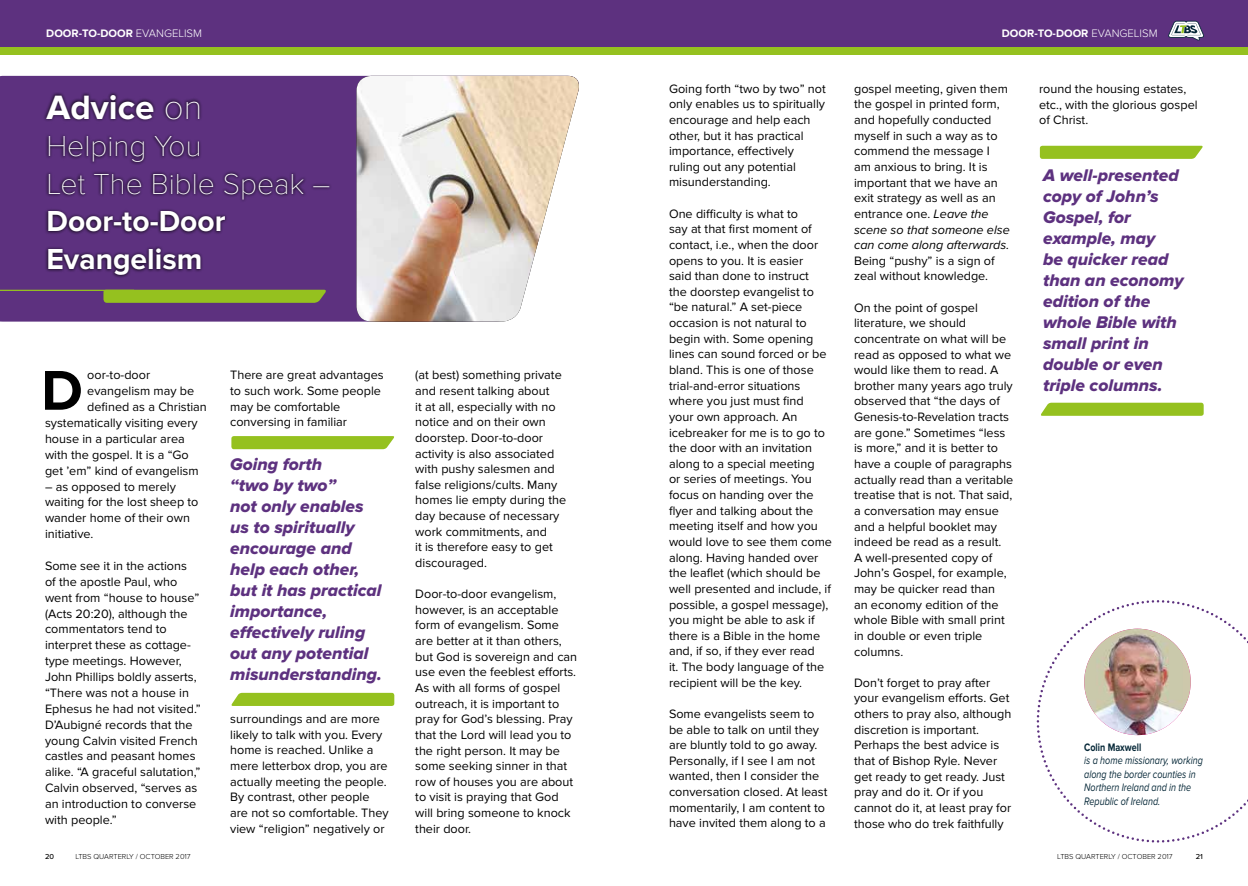
<style>
.page{position:relative;width:1248px;height:886px;background:#fff}
.page>*{position:absolute;margin:0;border:0;box-sizing:border-box;transform-origin:0 0}
.t1{font:700 58px "Proxima Nova";color:#000}
.t2{font:700 35px "Proxima Nova";color:#fff}
.t3{font:100 30px/37.5px "Proxima Nova T";color:#fff}
.t4{font:700 30px/37.5px "Proxima Nova";color:#fff}
.t5{font:17.5px/21px "Proxima Nova Extrabld It";color:#5d317f}
.t6{font:12.62px/15.6px "Proxima Nova";color:#000}
.t7{font:italic 11.25px/13.5px "Proxima Nova";color:#062838;scale:.8 1}
.t8{font:700 11.25px "Proxima Nova";color:#fff}
.t9{font:700 11.25px "Proxima Nova";color:#062838;scale:.8 1}
.t10{font:300 7.5px "Proxima Nova";color:#000}
.t11{font:500 7.5px "Proxima Nova";color:#000}
.s1{font-weight:300}
.s2{font-family:"Proxima Nova T";font-weight:100}
.s3{font-style:italic}
</style>
<div class="page">
<div style="left:0;top:76px;width:356px;height:246px;background:#5d317f"></div>
<img style="left:356px;top:76px;width:223px;height:246px">
<div style="left:0;top:46px;width:1247px;height:8px;background:#95c11f"></div>
<svg style="left:1036px;top:600px;width:212px;height:243px"></svg>
<svg style="left:231px;top:436px;width:164px;height:13px;background:#98c327"></svg>
<div style="left:231px;top:693px;width:163px;height:13px;background:#95c11f"></div>
<img style="left:1084px;top:629px;width:106px;height:106px;border-radius:53px">
<div style="left:0;top:0;width:1247px;height:46px;background:#5d317f"></div>
<svg style="left:1039px;top:146px;width:164px;height:13px;background:#99c328"></svg>
<svg style="left:1041px;top:403px;width:162px;height:13px;background:#98c326"></svg>
<svg style="left:1168px;top:21px;width:35px;height:20px"></svg>
<div style="left:43px;top:91px;width:290px;height:187px;background:#000;opacity:.75"></div>
<svg style="left:103px;top:290px;width:224px;height:13px;background:#92bb22"></svg>
<hr style="left:0;top:290px;width:134px;height:1px;background:#95c11f">
<p class="t8" style="left:46px;top:27px;width:157px">DOOR-TO-DOOR <span class="s1">EVANGELISM</span></p>
<p class="t8" style="left:1001px;top:27px;width:157px">DOOR-TO-DOOR <span class="s1">EVANGELISM</span></p>
<h2 class="t2" style="left:46px;top:87px;width:157px">Advice <span class="s2">on</span></h2>
<h3 class="t3" style="left:46px;top:128px;width:285px">Helping You<br>Let The Bible Speak –</h3>
<h3 class="t4" style="left:46px;top:204px;width:180px">Door-to-Door<br>Evangelism</h3>
<h1 class="t1" style="left:41px;top:357px;width:43px">D</h1>
<p class="t6" style="left:87px;top:368px;width:64px">oor-to-door</p>
<p class="t6" style="left:87px;top:384px;width:108px">evangelism may be</p>
<p class="t6" style="left:87px;top:400px;width:121px">defined as a Christian</p>
<p class="t6" style="left:45px;top:415px;width:154px">systematically visiting every</p>
<p class="t6" style="left:45px;top:431px;width:141px">house in a particular area</p>
<p class="t6" style="left:45px;top:447px;width:145px">with the gospel. It is a “Go</p>
<p class="t6" style="left:45px;top:463px;width:155px">get ’em” kind of evangelism</p>
<p class="t6" style="left:45px;top:479px;width:155px">– as opposed to merely waiting for the lost sheep to wander home of their own initiative.</p>
<p class="t6" style="left:45px;top:558px;width:157px">Some see it in the actions of the apostle Paul, who went from “house to house” (Acts 20:20), although the commentators tend to interpret these as cottage&shy;type meetings. However,<br>John Phillips boldly asserts, “There was not a house in<br>Ephesus he had not visited.”<br>D’Aubigné records that the young Calvin visited French castles and peasant homes alike. “A graceful salutation,”<br>Calvin observed, “serves as an introduction to converse with people.”</p>
<p class="t6" style="left:230px;top:368px;width:155px">There are great advantages to such work. Some people may be comfortable conversing in familiar</p>
<h3 class="t5" style="left:230px;top:455px;width:153px">Going forth<br>“two by two”<br>not only enables us to spiritually encourage and help each other, but it has practical importance, effectively ruling out any potential misunderstanding.</h3>
<p class="t6" style="left:230px;top:711px;width:160px">surroundings and are more likely to talk with you. Every home is reached. Unlike a mere letterbox drop, you are actually meeting the people.<br>By contrast, other people are not so comfortable. They view “religion” negatively or</p>
<p class="t6" style="left:415px;top:368px;width:152px">(at best) something private and resent talking about<br>it at all, especially with no notice and on their own doorstep. Door-to-door activity is also associated with pushy salesmen and false religions/cults. Many homes lie empty during the day because of necessary work commitments, and<br>it is therefore easy to get discouraged.</p>
<p class="t6" style="left:415px;top:587px;width:163px">Door-to-door evangelism, however, is an acceptable form of evangelism. Some are better at it than others, but God is sovereign and can use even the feeblest efforts.<br>As with all forms of gospel outreach, it is important to pray for God’s blessing. Pray that the Lord will lead you to the right person. It may be some seeking sinner in that row of houses you are about to visit is praying that God will bring someone to knock their door.</p>
<p class="t6" style="left:669px;top:81px;width:158px">Going forth “two by two” not only enables us to spiritually encourage and help each other, but it has practical importance, effectively ruling out any potential misunderstanding.</p>
<p class="t6" style="left:669px;top:206px;width:164px">One difficulty is what to<br>say at that first moment of contact, i.e., when the door opens to you. It is easier<br>said than done to instruct<br>the doorstep evangelist to “be natural.” A set-piece occasion is not natural to begin with. Some opening lines can sound forced or be bland. This is one of those trial-and-error situations where you just must find<br>your own approach. An icebreaker for me is to go to the door with an invitation along to a special meeting<br>or series of meetings. You focus on handing over the flyer and talking about the meeting itself and how you would love to see them come along. Having handed over the leaflet (which should be well presented and include, if possible, a gospel message), you might be able to ask if there is a Bible in the home and, if so, if they ever read<br>it. The body language of the recipient will be the key.</p>
<p class="t6" style="left:669px;top:706px;width:160px">Some evangelists seem to be able to talk on until they are bluntly told to go away.<br>Personally, if I see I am not wanted, then I consider the conversation closed. At least momentarily, I am content to have invited them along to a</p>
<p class="t6" style="left:854px;top:81px;width:157px">gospel meeting, given them the gospel in printed form, and hopefully conducted myself in such a way as to commend the message I am anxious to bring. It is important that we have an exit strategy as well as an entrance one. <span class="s3">Leave the scene so that someone else can come along afterwards.</span></p>
<p class="t6" style="left:854px;top:253px;width:142px">Being “pushy” is a sign of zeal without knowledge.</p>
<p class="t6" style="left:854px;top:300px;width:161px">On the point of gospel literature, we should concentrate on what will be read as opposed to what we would like them to read. A brother many years ago truly observed that “the days of<br>Genesis-to-Revelation tracts are gone.” Sometimes “less is more,” and it is better to have a couple of paragraphs actually read than a veritable treatise that is not. That said, a conversation may ensue and a helpful booklet may indeed be read as a result.<br>A well-presented copy of<br>John’s Gospel, for example, may be quicker read than<br>an economy edition of the whole Bible with small print in double or even triple columns.</p>
<p class="t6" style="left:854px;top:675px;width:159px">Don’t forget to pray after your evangelism efforts. Get others to pray also, although discretion is important.<br>Perhaps the best advice is that of Bishop Ryle. Never get ready to get ready. Just pray and do it. Or if you cannot do it, at least pray for those who do trek faithfully</p>
<p class="t6" style="left:1039px;top:81px;width:160px">round the housing estates, etc., with the glorious gospel of Christ.</p>
<h3 class="t5" style="left:1042px;top:166px;width:142px">A well-presented copy of John’s<br>Gospel, for example, may<br>be quicker read than an economy edition of the whole Bible with small print in double or even triple columns.</h3>
<p class="t9" style="left:1084px;top:740px;width:73px">Colin Maxwell</p>
<p class="t7" style="left:1084px;top:754px;width:150px">is a home missionary, working along the border counties in<br>Northern Ireland and in the<br>Republic of Ireland.</p>
<p class="t11" style="left:45px;top:852px;width:11px">20</p>
<p class="t10" style="left:75px;top:852px;width:117px">LTBS QUARTERLY / OCTOBER 2017</p>
<p class="t10" style="left:1057px;top:852px;width:117px">LTBS QUARTERLY / OCTOBER 2017</p>
<p class="t11" style="left:1195px;top:852px;width:9px">21</p>
</div>
